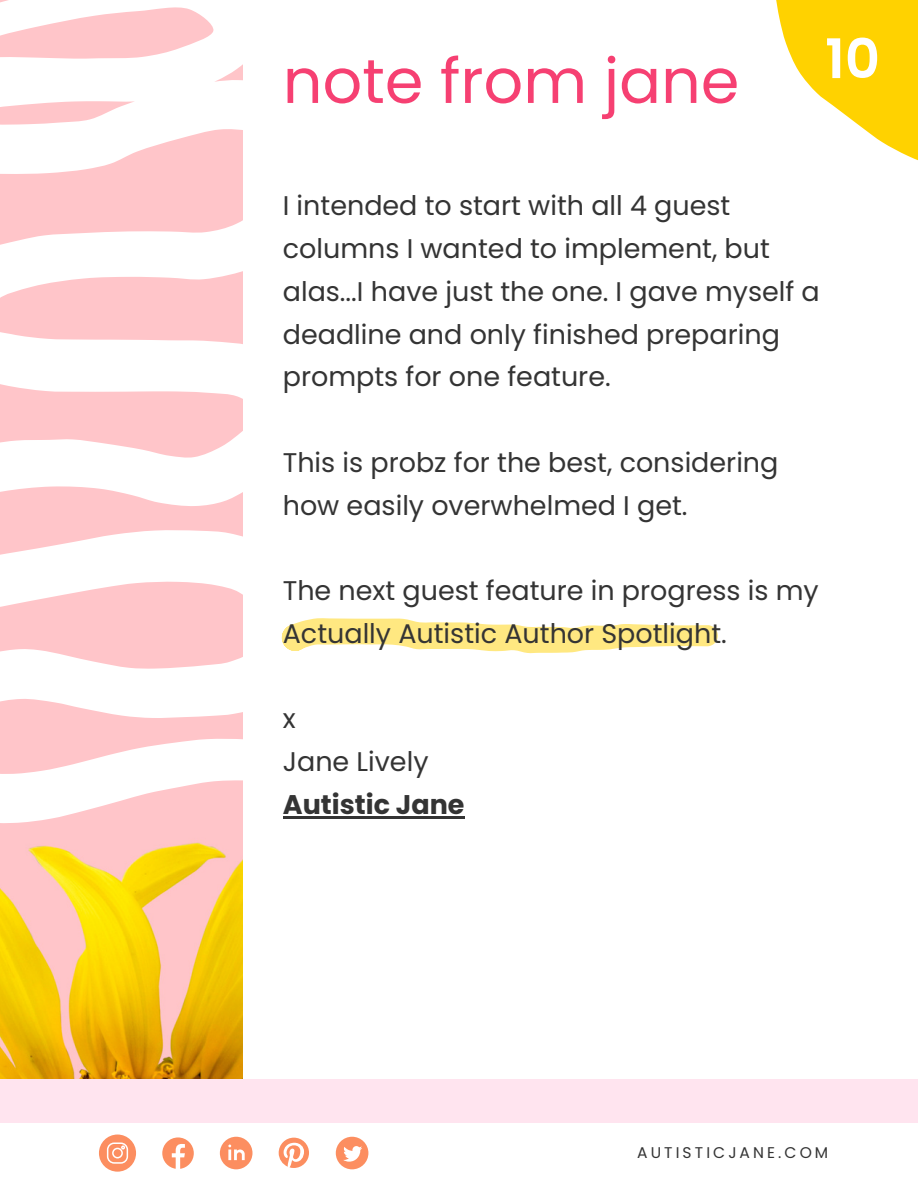
<style>
.page{position:relative;width:918px;height:1188px;background:#fff}
.page>*{position:absolute;margin:0;border:0;box-sizing:border-box;transform-origin:0 0}
.t1{font:62.1px "Poppins";color:#f64072}
.t2{font:600 54.6px "Poppins";color:#fff}
.t3{font:27px/42.8px "Poppins";color:#343434}
.t4{font:700 27px "Poppins";color:#343434}
.t5{font:15.45px "Poppins";letter-spacing:.2em;color:#343434}
</style>
<div class="page">
<img style="left:0;top:0;width:243px;height:1079px">
<svg style="left:0;top:5px;width:300px;height:819px"></svg>
<svg style="left:282px;top:618px;width:436px;height:35px;fill:#ffe881"></svg>
<hr style="left:283px;top:816px;width:182px;height:2px;background:#343434">
<div style="left:0;top:1079px;width:918px;height:44px;background:#ffe4ef"></div>
<svg style="left:162px;top:1137px;width:32px;height:32px"></svg>
<svg style="left:99px;top:1135px;width:37px;height:37px"></svg>
<svg style="left:220px;top:1137px;width:32px;height:32px"></svg>
<svg style="left:336px;top:1137px;width:32px;height:32px"></svg>
<svg style="left:279px;top:1138px;width:30px;height:30px"></svg>
<svg style="left:793px;top:0;width:125px;height:161px;fill:#ffd200"></svg>
<h1 class="t1" style="left:283px;top:38px;width:458px">note from jane</h1>
<h2 class="t2" style="left:825px;top:21px;width:56px">10</h2>
<p class="t3" style="left:283px;top:184px;width:539px">I intended to start with all 4 guest columns I wanted to implement, but alas...I have just the one. I gave myself a deadline and only finished preparing prompts for one feature.</p>
<p class="t3" style="left:283px;top:441px;width:497px">This is probz for the best, considering how easily overwhelmed I get.</p>
<p class="t3" style="left:283px;top:569px;width:538px">The next guest feature in progress is my<br>Actually Autistic Author Spotlight.</p>
<p class="t3" style="left:283px;top:697px;width:147px">x<br>Jane Lively</p>
<p class="t4" style="left:283px;top:785px;width:183px">Autistic Jane</p>
<p class="t5" style="left:637px;top:1142px;width:193px">AUTISTICJANE.COM</p>
</div>
